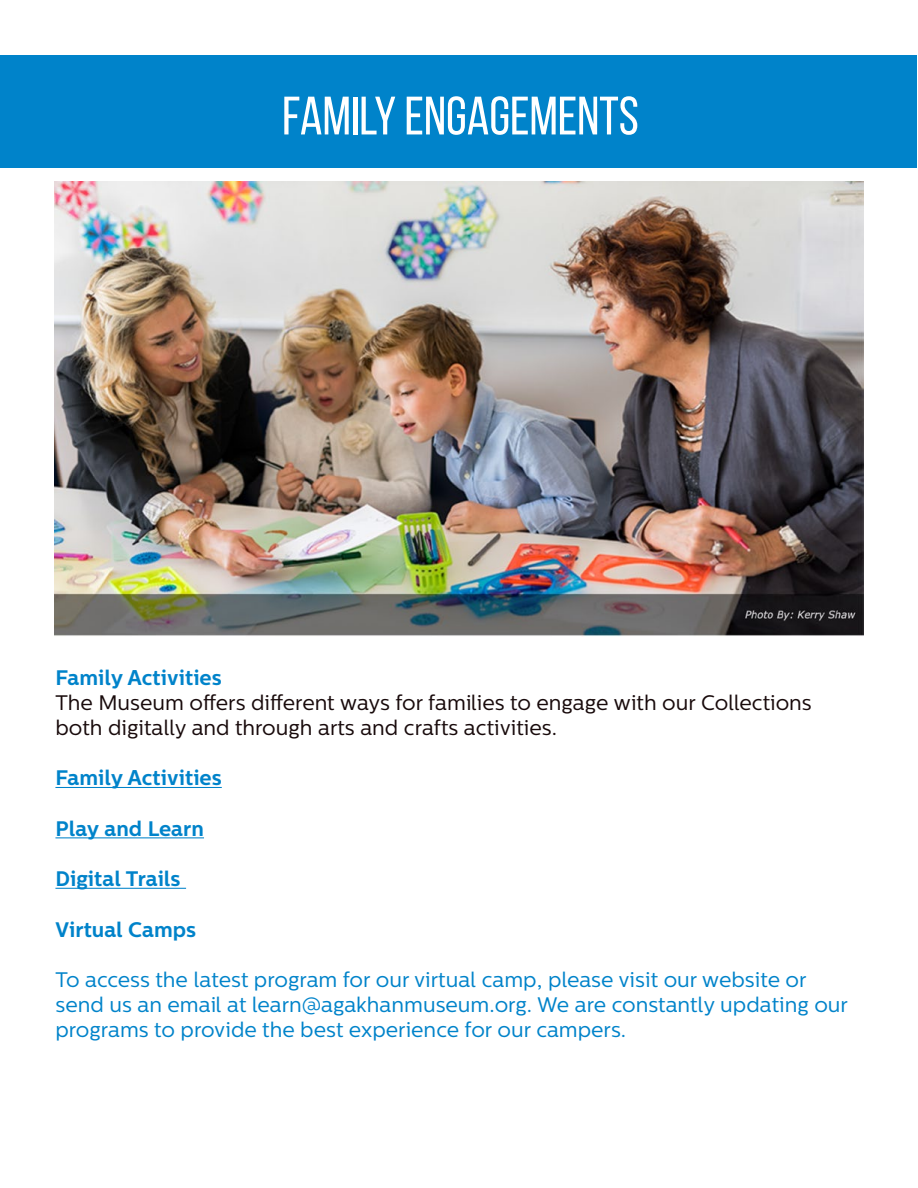
<style>
.page{position:relative;width:918px;height:1188px;background:#fff}
.page>*{position:absolute;margin:0;border:0;box-sizing:border-box;transform-origin:0 0}
.t1{font:54px "Bebas Neue";color:#fff}
.t2{font:21px/25.2px "Centrale Sans";color:#0083ca}
.t3{font:21px/25.2px "Centrale Sans";color:#180a0b}
.t4{font:700 21px "Centrale Sans";color:#0083ca}
</style>
<div class="page">
<div style="left:1px;top:55px;width:916px;height:113px;background:#0083ca"></div>
<hr style="left:55px;top:787px;width:167px;height:1px;background:#0083ca">
<hr style="left:55px;top:837px;width:149px;height:1px;background:#0083ca">
<hr style="left:55px;top:888px;width:131px;height:1px;background:#0083ca">
<img style="left:54px;top:182px;width:810px;height:454px">
<h1 class="t1" style="left:282px;top:87px;width:358px">FAMILY ENGAGEMENTS</h1>
<p class="t4" style="left:55px;top:665px;width:168px">Family Activities</p>
<p class="t3" style="left:55px;top:690px;width:758px">The Museum offers different ways for families to engage with our Collections both digitally and through arts and crafts activities.</p>
<p class="t4" style="left:55px;top:765px;width:168px">Family Activities</p>
<p class="t4" style="left:55px;top:816px;width:150px">Play and Learn</p>
<p class="t4" style="left:55px;top:866px;width:127px">Digital Trails</p>
<p class="t4" style="left:55px;top:917px;width:142px">Virtual Camps</p>
<p class="t2" style="left:55px;top:967px;width:794px">To access the latest program for our virtual camp, please visit our website or send us an email at learn@agakhanmuseum.org. We are constantly updating our programs to provide the best experience for our campers.</p>
</div>
